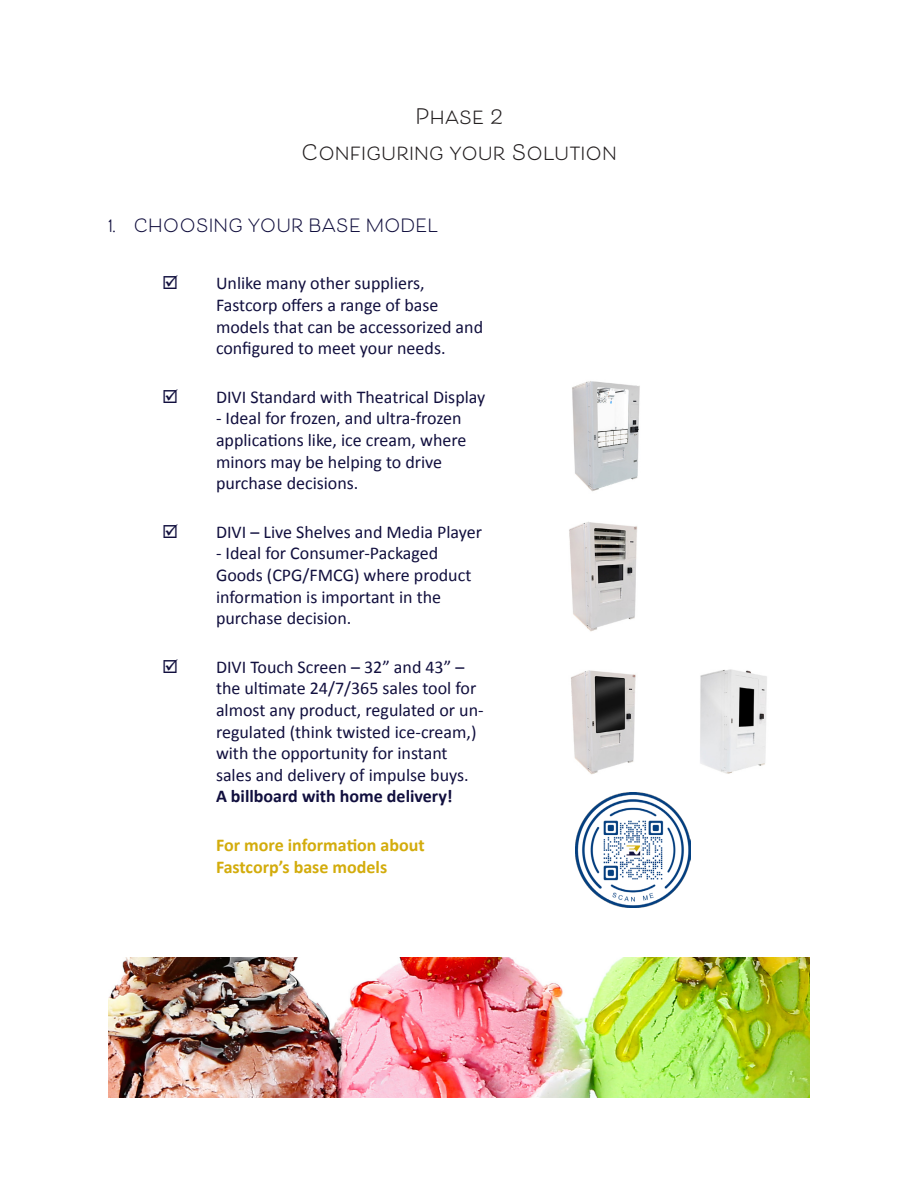
<style>
.page{position:relative;width:918px;height:1188px;background:#fff}
.page>*{position:absolute;margin:0;border:0;box-sizing:border-box;transform-origin:0 0}
.HEADING_H1_Beloved_Bold_Centered{font:700 21px/36px "Beloved Sans";color:#231f20;text-align:center}
.t1{font:18px/21.6px "Calibri";color:#110f3e}
.Paragraph_Highlight{font:700 18px/21.6px "Calibri";color:#d3ac0c}
.t2{font:700 18px "Beloved Sans";color:#110f3e}
.s1{font-weight:700}
</style>
<div class="page">
<img style="left:108px;top:958px;width:702px;height:140px">
<img style="left:575px;top:792px;width:115px;height:115px">
<img style="left:572px;top:381px;width:68px;height:111px">
<img style="left:569px;top:522px;width:68px;height:110px">
<img style="left:571px;top:669px;width:196px;height:105px">
<p class="HEADING_H1_Beloved_Bold_Centered" style="left:301px;top:99px;width:317px">Phase 2<br>Configuring your Solution</p>
<p class="t2" style="left:108px;top:215px;width:332px">1. CHOOSING YOUR BASE MODEL</p>
<p class="t1" style="left:216px;top:272px;width:269px">Unlike many other suppliers,<br>Fastcorp offers a range of base models that can be accessorized and configured to meet your needs.</p>
<p class="t1" style="left:216px;top:385px;width:271px">DIVI Standard with Theatrical Display</p>
<p class="t1" style="left:216px;top:407px;width:252px">- Ideal for frozen, and ultra-frozen applications like, ice cream, where minors may be helping to drive purchase decisions.</p>
<p class="t1" style="left:216px;top:520px;width:268px">DIVI – Live Shelves and Media Player</p>
<p class="t1" style="left:216px;top:542px;width:257px">- Ideal for Consumer-Packaged<br>Goods (CPG/FMCG) where product information is important in the purchase decision.</p>
<p class="t1" style="left:216px;top:655px;width:269px">DIVI Touch Screen – 32” and 43” – the ultimate 24/7/365 sales tool for almost any product, regulated or un&shy;regulated (think twisted ice-cream,) with the opportunity for instant sales and delivery of impulse buys.<br><span class="s1">A billboard with home delivery!</span></p>
<p class="Paragraph_Highlight" style="left:216px;top:834px;width:210px">For more information about<br>Fastcorp’s base models</p>
</div>
